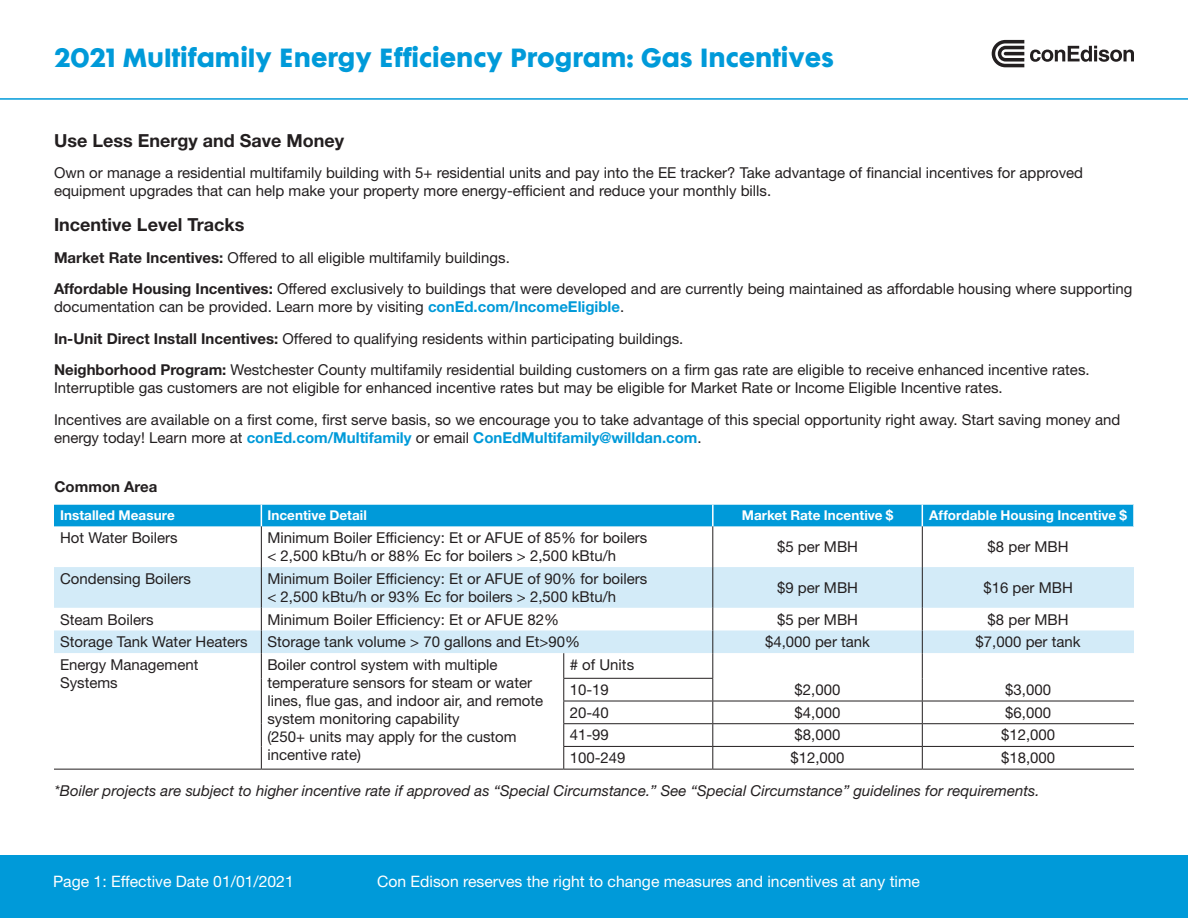
<style>
.page{position:relative;width:1188px;height:918px;background:#fff}
.page>*{position:absolute;margin:0;border:0;box-sizing:border-box;transform-origin:0 0}
.t1{font:24px "Cg Futura Maxi Bd";color:#009ad9}
.t2{font:700 18px "Helvetica Neue LT Std";color:#231f20}
.t3{font:15.75px "Helvetica Neue LT Std";color:#fff}
.t4{font:15px/18px "Helvetica Neue LT Std";color:#231f20}
.t5{font:italic 15px "Helvetica Neue LT Std";color:#231f20}
.t6{font:700 15px "Helvetica Neue LT Std";color:#009ad9}
.t7{font:700 15px "Helvetica Neue LT Std";color:#231f20}
.t8{font:700 13.5px "Helvetica Neue LT Std";letter-spacing:.005em;color:#fff}
.s1{font-weight:700}
.s2{font-weight:700;color:#009ad9}
.s3{font-weight:400;color:#231f20}
</style>
<div class="page">
<div style="left:0;top:855px;width:1188px;height:63px;background:#009ad9"></div>
<svg style="left:1030px;top:46px;width:104px;height:16px"></svg>
<svg style="left:992px;top:40px;width:32px;height:27px"></svg>
<hr style="left:0;top:98px;width:1188px;height:2px;background:#009ad9">
<svg style="left:54px;top:567px;width:1080px;height:86px;fill:#d3ebf8"></svg>
<svg style="left:54px;top:653px;width:1080px;height:116px"></svg>
<div style="left:54px;top:505px;width:1079px;height:21px;background:#009ad9"></div>
<hr style="left:261px;top:526px;width:1px;height:41px;background:#231f20">
<hr style="left:712px;top:526px;width:1px;height:41px;background:#231f20">
<hr style="left:922px;top:526px;width:1px;height:41px;background:#231f20">
<hr style="left:922px;top:701px;width:212px;height:1px;background:#231f20">
<hr style="left:922px;top:723px;width:212px;height:1px;background:#231f20">
<hr style="left:922px;top:746px;width:212px;height:1px;background:#231f20">
<hr style="left:922px;top:769px;width:212px;height:1px;background:#231f20">
<svg style="left:563px;top:653px;width:1px;height:116px"></svg>
<hr style="left:563px;top:678px;width:150px;height:1px;background:#231f20">
<hr style="left:563px;top:701px;width:150px;height:1px;background:#231f20">
<hr style="left:563px;top:723px;width:150px;height:1px;background:#231f20">
<hr style="left:563px;top:746px;width:150px;height:1px;background:#231f20">
<hr style="left:261px;top:769px;width:303px;height:1px;background:#231f20">
<hr style="left:564px;top:769px;width:149px;height:1px;background:#231f20">
<hr style="left:713px;top:701px;width:209px;height:1px;background:#231f20">
<hr style="left:713px;top:723px;width:209px;height:1px;background:#231f20">
<hr style="left:713px;top:746px;width:209px;height:1px;background:#231f20">
<hr style="left:713px;top:769px;width:209px;height:1px;background:#231f20">
<hr style="left:54px;top:769px;width:207px;height:1px;background:#231f20">
<hr style="left:712px;top:567px;width:1px;height:41px;background:#231f20">
<hr style="left:922px;top:567px;width:1px;height:41px;background:#231f20">
<hr style="left:261px;top:567px;width:1px;height:41px;background:#231f20">
<svg style="left:261px;top:608px;width:1px;height:161px"></svg>
<svg style="left:712px;top:608px;width:1px;height:161px"></svg>
<svg style="left:922px;top:608px;width:1px;height:161px"></svg>
<h1 class="t1" style="left:54px;top:42px;width:781px">2021 Multifamily Energy Efficiency Program: Gas Incentives</h1>
<p class="t2" style="left:54px;top:129px;width:292px">Use Less Energy and Save Money</p>
<p class="t4" style="left:54px;top:164px;width:1031px">Own or manage a residential multifamily building with 5+ residential units and pay into the EE tracker? Take advantage of financial incentives for approved equipment upgrades that can help make your property more energy-efficient and reduce your monthly bills.</p>
<p class="t2" style="left:54px;top:214px;width:192px">Incentive Level Tracks</p>
<p class="t4" style="left:54px;top:241px;width:1080px;line-height:31.5px"><span class="s1">Market Rate Incentives:</span> Offered to all eligible multifamily buildings.<br><span class="s1">Affordable Housing Incentives:</span> Offered exclusively to buildings that were developed and are currently being maintained as affordable housing where supporting</p>
<p class="t4" style="left:54px;top:291px;width:1037px;line-height:31.5px">documentation can be provided. Learn more by visiting <span class="s2">conEd.com/IncomeEligible</span>.<br><span class="s1">In-Unit Direct Install Incentives:</span> Offered to qualifying residents within participating buildings.<br><span class="s1">Neighborhood Program:</span> Westchester County multifamily residential building customers on a firm gas rate are eligible to receive enhanced incentive rates.</p>
<p class="t4" style="left:54px;top:372px;width:1068px;line-height:31.5px">Interruptible gas customers are not eligible for enhanced incentive rates but may be eligible for Market Rate or Income Eligible Incentive rates.<br>Incentives are available on a first come, first serve basis, so we encourage you to take advantage of this special opportunity right away. Start saving money and</p>
<p class="t6" style="left:54px;top:428px;width:649px"><span class="s3">energy today! Learn more at</span> conEd.com/Multifamily <span class="s3">or email</span> ConEdMultifamily@willdan.com<span class="s3">.</span></p>
<p class="t7" style="left:55px;top:477px;width:104px">Common Area</p>
<p class="t8" style="left:60px;top:507px;width:116px">Installed Measure</p>
<p class="t8" style="left:267px;top:507px;width:101px">Incentive Detail</p>
<p class="t8" style="left:742px;top:507px;width:153px">Market Rate Incentive $</p>
<p class="t8" style="left:929px;top:507px;width:199px">Affordable Housing Incentive $</p>
<p class="t4" style="left:60px;top:529px;width:119px">Hot Water Boilers</p>
<p class="t4" style="left:267px;top:529px;width:382px">Minimum Boiler Efficiency: Et or AFUE of 85% for boilers &lt; 2,500 kBtu/h or 88% Ec for boilers &gt; 2,500 kBtu/h</p>
<p class="t4" style="left:777px;top:538px;width:83px">$5 per MBH</p>
<p class="t4" style="left:988px;top:538px;width:83px">$8 per MBH</p>
<p class="t4" style="left:60px;top:569px;width:133px">Condensing Boilers</p>
<p class="t4" style="left:267px;top:569px;width:382px">Minimum Boiler Efficiency: Et or AFUE of 90% for boilers &lt; 2,500 kBtu/h or 93% Ec for boilers &gt; 2,500 kBtu/h</p>
<p class="t4" style="left:777px;top:578px;width:83px">$9 per MBH</p>
<p class="t4" style="left:983px;top:578px;width:91px">$16 per MBH</p>
<p class="t4" style="left:60px;top:610px;width:95px">Steam Boilers</p>
<p class="t4" style="left:267px;top:610px;width:293px">Minimum Boiler Efficiency: Et or AFUE 82%</p>
<p class="t4" style="left:777px;top:610px;width:83px">$5 per MBH</p>
<p class="t4" style="left:988px;top:610px;width:83px">$8 per MBH</p>
<p class="t4" style="left:60px;top:633px;width:189px">Storage Tank Water Heaters</p>
<p class="t4" style="left:267px;top:633px;width:314px">Storage tank volume &gt; 70 gallons and Et&gt;90%</p>
<p class="t4" style="left:765px;top:633px;width:107px">$4,000 per tank</p>
<p class="t4" style="left:976px;top:633px;width:107px">$7,000 per tank</p>
<p class="t4" style="left:60px;top:655px;width:140px">Energy Management<br>Systems</p>
<p class="t4" style="left:267px;top:655px;width:277px">Boiler control system with multiple temperature sensors for steam or water lines, flue gas, and indoor air, and remote system monitoring capability<br>(250+ units may apply for the custom incentive rate)</p>
<p class="t4" style="left:570px;top:652px;width:66px;line-height:25px"># of Units<br>10-19</p>
<p class="t4" style="left:795px;top:680px;width:47px">$2,000</p>
<p class="t4" style="left:1005px;top:680px;width:47px">$3,000</p>
<p class="t4" style="left:570px;top:703px;width:41px">20-40</p>
<p class="t4" style="left:795px;top:703px;width:47px">$4,000</p>
<p class="t4" style="left:1005px;top:703px;width:47px">$6,000</p>
<p class="t4" style="left:570px;top:726px;width:41px">41-99</p>
<p class="t4" style="left:795px;top:726px;width:47px">$8,000</p>
<p class="t4" style="left:1001px;top:726px;width:56px">$12,000</p>
<p class="t4" style="left:570px;top:749px;width:57px">100-249</p>
<p class="t4" style="left:790px;top:749px;width:56px">$12,000</p>
<p class="t4" style="left:1001px;top:749px;width:56px">$18,000</p>
<p class="t5" style="left:55px;top:781px;width:987px">*Boiler projects are subject to higher incentive rate if approved as “Special Circumstance.” See “Special Circumstance” guidelines for requirements.</p>
<p class="t3" style="left:53px;top:872px;width:242px">Page 1: Effective Date 01/01/2021</p>
<p class="t3" style="left:377px;top:872px;width:544px">Con Edison reserves the right to change measures and incentives at any time</p>
</div>
